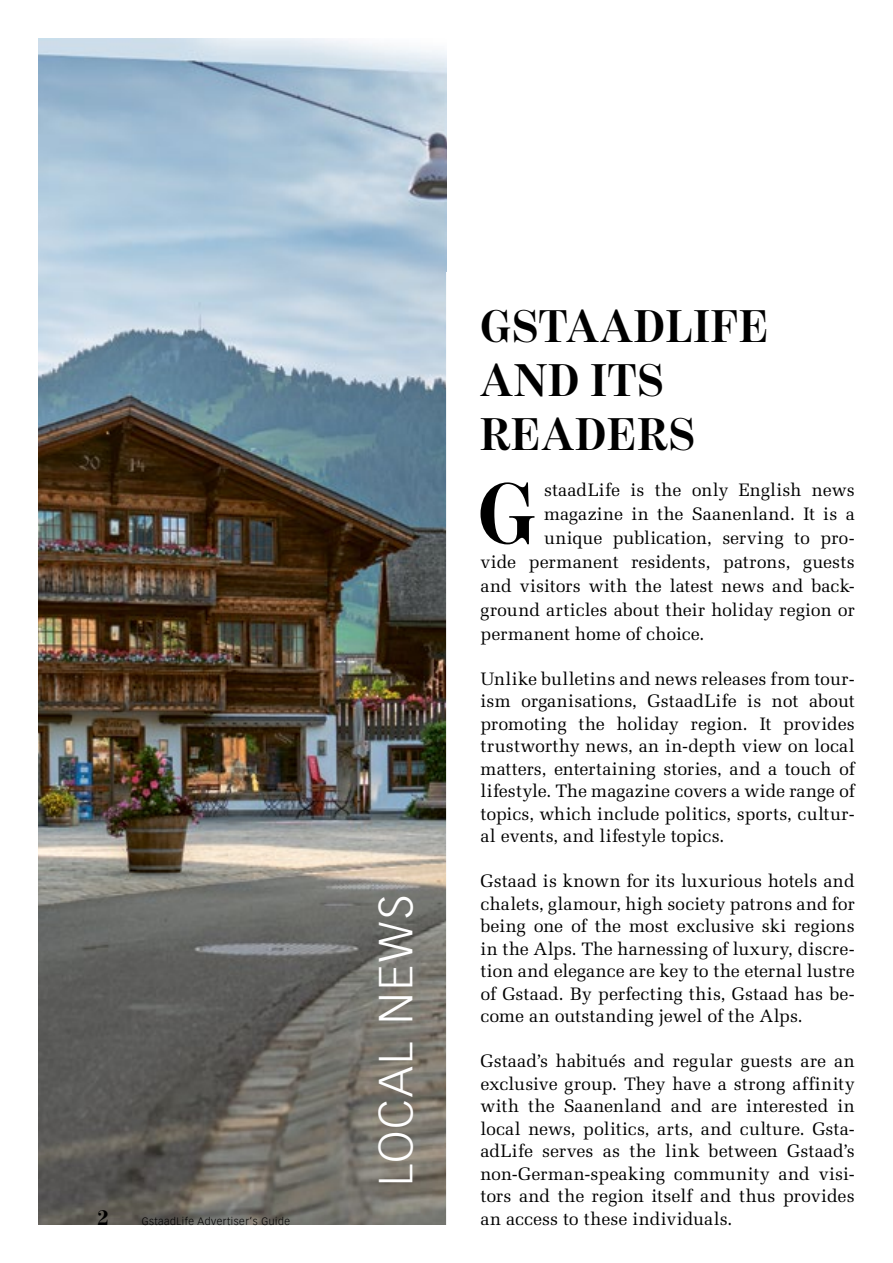
<style>
.page{position:relative;width:893px;height:1263px;background:#fff}
.page>*{position:absolute;margin:0;border:0;box-sizing:border-box;transform-origin:0 0}
.Grundschrift_Initial{font:700 88.2px "Benton Mod Disp";color:#000}
.t1{font:300 46.95px "Vectora LT Pro";letter-spacing:.055em;color:#fff}
.Titel_mittel{font:700 46.5px/54px "Benton Mod Disp";letter-spacing:.03em;color:#000}
.t2{font:700 22.5px "Benton Mod Disp";color:#000}
.Grundschrift{font:18px/22.5px "Melior LT Std";color:#000;text-align:justify}
.Grundschrift_Initial-2{font:18px "Melior LT Std";color:#000}
.t3{font:300 10.5px "Vectora LT Pro";letter-spacing:.05em;color:#000}
</style>
<div class="page">
<img style="left:38px;top:38px;width:408px;height:1187px">
<p class="t2" style="left:98px;top:1205px;width:12px">2</p>
<p class="t3" style="left:142px;top:1214px;width:150px">GstaadLife Advertiser‘s Guide</p>
<p class="t1" style="left:367px;top:1186px;width:293px;rotate:-90deg">LOCAL NEWS</p>
<p class="Titel_mittel" style="left:480px;top:299px;width:290px">GSTAADLIFE<br>AND ITS<br>READERS</p>
<p class="Grundschrift_Initial" style="left:478px;top:465px;width:59px">G</p>
<p class="Grundschrift_Initial-2" style="left:544px;top:479px;width:312px">staadLife is the only English news</p>
<p class="Grundschrift_Initial-2" style="left:544px;top:503px;width:312px">magazine in the Saanenland. It is a</p>
<p class="Grundschrift_Initial-2" style="left:544px;top:527px;width:312px">unique publication, serving to pro-</p>
<p class="Grundschrift_Initial-2" style="left:480px;top:551px;width:376px">vide permanent residents, patrons, guests</p>
<p class="Grundschrift_Initial-2" style="left:480px;top:575px;width:376px">and visitors with the latest news and back-</p>
<p class="Grundschrift_Initial-2" style="left:480px;top:599px;width:376px">ground articles about their holiday region or</p>
<p class="Grundschrift_Initial-2" style="left:480px;top:623px;width:225px">permanent home of choice.</p>
<p class="Grundschrift" style="left:480px;top:667px;width:376px">Unlike bulletins and news releases from tour&shy;ism organisations, GstaadLife is not about promoting the holiday region. It provides trustworthy news, an in-depth view on local matters, entertaining stories, and a touch of lifestyle. The magazine covers a wide range of topics, which include politics, sports, cultur&shy;al events, and lifestyle topics.</p>
<p class="Grundschrift" style="left:480px;top:870px;width:376px">Gstaad is known for its luxurious hotels and chalets, glamour, high society patrons and for being one of the most exclusive ski regions in the Alps. The harnessing of luxury, discre&shy;tion and elegance are key to the eternal lustre of Gstaad. By perfecting this, Gstaad has be&shy;come an outstanding jewel of the Alps.</p>
<p class="Grundschrift" style="left:480px;top:1050px;width:376px">Gstaad’s habitués and regular guests are an exclusive group. They have a strong affinity with the Saanenland and are interested in local news, politics, arts, and culture. Gsta&shy;adLife serves as the link between Gstaad’s non-German-speaking community and visi&shy;tors and the region itself and thus provides an access to these individuals.</p>
</div>
